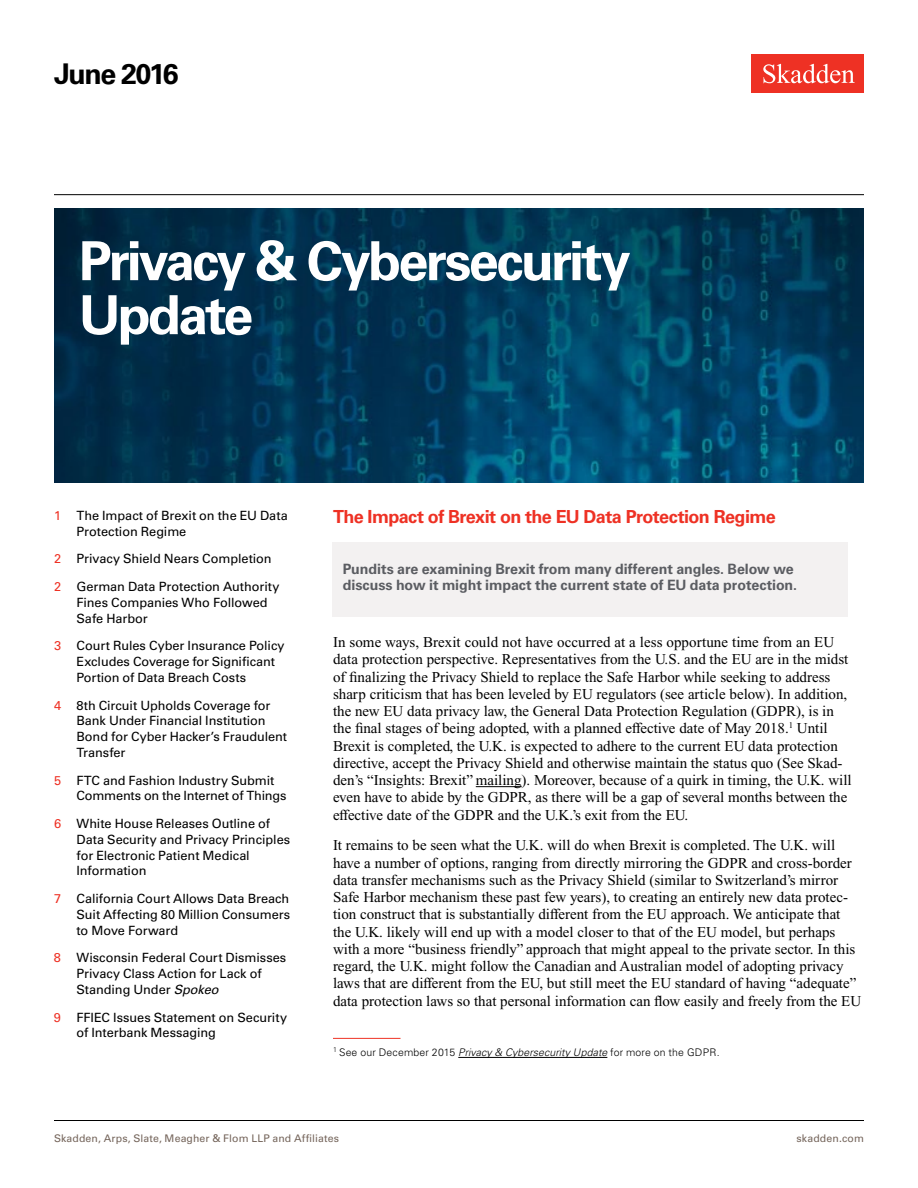
<style>
.page{position:relative;width:918px;height:1188px;background:#fff}
.page>*{position:absolute;margin:0;border:0;box-sizing:border-box;transform-origin:0 0}
.t1{font:700 54px/54px "Univers LT Std";letter-spacing:-.05em;color:#fff}
.t2{font:700 28.5px "Univers LT Std";letter-spacing:-.055em;color:#000}
.t3{font:700 18px "Univers LT Std";letter-spacing:-.03em;color:#ee3124}
.t4{font:15px/17.2px "Times New Roman PS Std";color:#000}
.t5{font:700 14.25px/15.8px "Univers LT Std";letter-spacing:-.005em;color:#5b5d62}
.t6{font:12.75px/15.8px "Univers LT Std";letter-spacing:-.005em;color:#000}
.t7{font:300 10.5px "Univers LT Std";letter-spacing:.015em;color:#000}
.t8{font:10.5px "Univers LT Std";letter-spacing:.01em;color:#74645a}
.s1{color:#ee3124}
.s2{font-style:italic}
</style>
<div class="page">
<img style="left:54px;top:208px;width:810px;height:274px">
<hr style="left:476px;top:786px;width:46px;height:1px;background:#000">
<hr style="left:333px;top:1038px;width:67px;height:1px;background:#ee3124">
<hr style="left:458px;top:1057px;width:149px;height:1px;background:#000">
<div style="left:332px;top:542px;width:516px;height:74px;background:#f3f1f1"></div>
<div style="left:752px;top:54px;width:112px;height:39px;background:#ee3124"></div>
<svg style="left:763px;top:64px;width:92px;height:19px"></svg>
<hr style="left:54px;top:1120px;width:810px;height:1px;background:#000">
<hr style="left:54px;top:194px;width:810px;height:1px;background:#000">
<h2 class="t2" style="left:54px;top:57px;width:126px">June 2016</h2>
<h1 class="t1" style="left:79px;top:235px;width:553px">Privacy &amp; Cybersecurity<br>Update</h1>
<p class="t6" style="left:77px;top:508px;width:213px;text-indent:-23px"><span class="s1">1</span> The Impact of Brexit on the EU Data<br>Protection Regime</p>
<p class="t6" style="left:54px;top:545px;width:227px;line-height:27.8px"><span class="s1">2</span> Privacy Shield Nears Completion<br><span class="s1">2</span> German Data Protection Authority</p>
<p class="t6" style="left:77px;top:595px;width:193px">Fines Companies Who Followed<br>Safe Harbor</p>
<p class="t6" style="left:77px;top:638px;width:210px;text-indent:-23px"><span class="s1">3</span> Court Rules Cyber Insurance Policy<br>Excludes Coverage for Significant<br>Portion of Data Breach Costs</p>
<p class="t6" style="left:77px;top:697px;width:212px;text-indent:-23px"><span class="s1">4</span> 8th Circuit Upholds Coverage for<br>Bank Under Financial Institution<br>Bond for Cyber Hacker’s Fraudulent<br>Transfer</p>
<p class="t6" style="left:77px;top:772px;width:212px;text-indent:-23px"><span class="s1">5</span> FTC and Fashion Industry Submit<br>Comments on the Internet of Things</p>
<p class="t6" style="left:77px;top:816px;width:215px;text-indent:-23px"><span class="s1">6</span> White House Releases Outline of<br>Data Security and Privacy Principles for Electronic Patient Medical<br>Information</p>
<p class="t6" style="left:77px;top:891px;width:215px;text-align:justify;text-indent:-23px"><span class="s1">7</span> California Court Allows Data Breach Suit Affecting 80 Million Consumers to Move Forward</p>
<p class="t6" style="left:77px;top:950px;width:211px;text-indent:-23px"><span class="s1">8</span> Wisconsin Federal Court Dismisses<br>Privacy Class Action for Lack of<br>Standing Under <span class="s2">Spokeo</span></p>
<p class="t6" style="left:77px;top:1009px;width:212px;text-indent:-23px"><span class="s1">9</span> FFIEC Issues Statement on Security of Interbank Messaging</p>
<p class="t3" style="left:333px;top:507px;width:444px">The Impact of Brexit on the EU Data Protection Regime</p>
<p class="t5" style="left:343px;top:562px;width:456px">Pundits are examining Brexit from many different angles. Below we discuss how it might impact the current state of EU data protection.</p>
<p class="t4" style="left:333px;top:634px;width:520px">In some ways, Brexit could not have occurred at a less opportune time from an EU data protection perspective. Representatives from the U.S. and the EU are in the midst of finalizing the Privacy Shield to replace the Safe Harbor while seeking to address sharp criticism that has been leveled by EU regulators (see article below). In addition, the new EU data privacy law, the General Data Protection Regulation (GDPR), is in the final stages of being adopted, with a planned effective date of May 2018.<sup>1</sup> Until Brexit is completed, the U.K. is expected to adhere to the current EU data protection directive, accept the Privacy Shield and otherwise maintain the status quo (See Skad&shy;den’s “Insights: Brexit” mailing). Moreover, because of a quirk in timing, the U.K. will even have to abide by the GDPR, as there will be a gap of several months between the effective date of the GDPR and the U.K.’s exit from the EU.</p>
<p class="t4" style="left:333px;top:837px;width:530px">It remains to be seen what the U.K. will do when Brexit is completed. The U.K. will have a number of options, ranging from directly mirroring the GDPR and cross-border data transfer mechanisms such as the Privacy Shield (similar to Switzerland’s mirror Safe Harbor mechanism these past few years), to creating an entirely new data protec&shy;tion construct that is substantially different from the EU approach. We anticipate that the U.K. likely will end up with a model closer to that of the EU model, but perhaps with a more “business friendly” approach that might appeal to the private sector. In this regard, the U.K. might follow the Canadian and Australian model of adopting privacy laws that are different from the EU, but still meet the EU standard of having “adequate” data protection laws so that personal information can flow easily and freely from the EU</p>
<p class="t7" style="left:333px;top:1046px;width:388px"><sup>1</sup> See our December 2015 <span class="s2">Privacy &amp; Cybersecurity Update</span> for more on the GDPR.</p>
<p class="t8" style="left:54px;top:1132px;width:287px">Skadden, Arps, Slate, Meagher &amp; Flom LLP and Affiliates</p>
<p class="t8" style="left:797px;top:1132px;width:69px">skadden.com</p>
</div>
